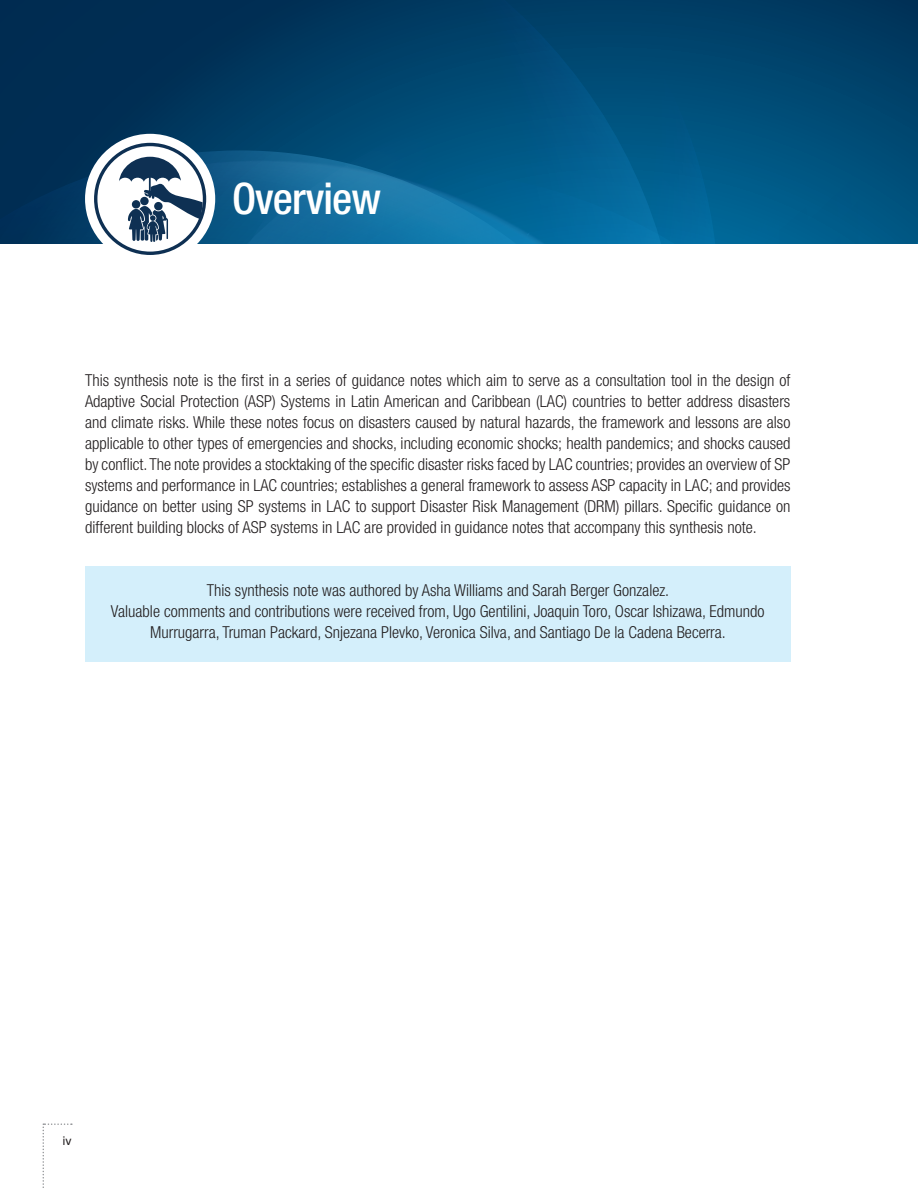
<style>
.page{position:relative;width:918px;height:1188px;background:#fff}
.page>*{position:absolute;margin:0;border:0;box-sizing:border-box;transform-origin:0 0}
.t1{font:500 condensed 43.5px "Helvetica Neue LT Std";letter-spacing:-.02em;color:#fff}
.t2{font:300 condensed 16.5px/21px "Helvetica Neue LT Std";color:#231f20;text-align:justify}
.t3{font:13.5px "Calibri";color:#231f20}
</style>
<div class="page">
<svg style="left:43px;top:1123px;width:29px;height:65px"></svg>
<div style="left:85px;top:566px;width:705px;height:95px;background:#d4effb"></div>
<svg style="left:864px;top:0;width:54px;height:244px;background:#00466f"></svg>
<svg style="left:0;top:0;width:864px;height:244px;background:#004670"></svg>
<div style="left:85px;top:134px;width:130px;height:130px;background:#fff;border-radius:50%"></div>
<svg style="left:5px;top:143px;width:521px;height:112px"></svg>
<h1 class="t1" style="left:232px;top:173px;width:151px">Overview</h1>
<p class="t2" style="left:85px;top:369px;width:707px">This synthesis note is the first in a series of guidance notes which aim to serve as a consultation tool in the design of Adaptive Social Protection (ASP) Systems in Latin American and Caribbean (LAC) countries to better address disasters and climate risks. While these notes focus on disasters caused by natural hazards, the framework and lessons are also applicable to other types of emergencies and shocks, including economic shocks; health pandemics; and shocks caused by conflict. The note provides a stocktaking of the specific disaster risks faced by LAC countries; provides an overview of SP systems and performance in LAC countries; establishes a general framework to assess ASP capacity in LAC; and provides guidance on better using SP systems in LAC to support Disaster Risk Management (DRM) pillars. Specific guidance on different building blocks of ASP systems in LAC are provided in guidance notes that accompany this synthesis note.</p>
<p class="t2" style="left:111px;top:580px;width:655px;text-align:center">This synthesis note was authored by Asha Williams and Sarah Berger Gonzalez.<br>Valuable comments and contributions were received from, Ugo Gentilini, Joaquin Toro, Oscar Ishizawa, Edmundo<br>Murrugarra, Truman Packard, Snjezana Plevko, Veronica Silva, and Santiago De la Cadena Becerra.</p>
<p class="t3" style="left:62px;top:1132px;width:11px">iv</p>
</div>
